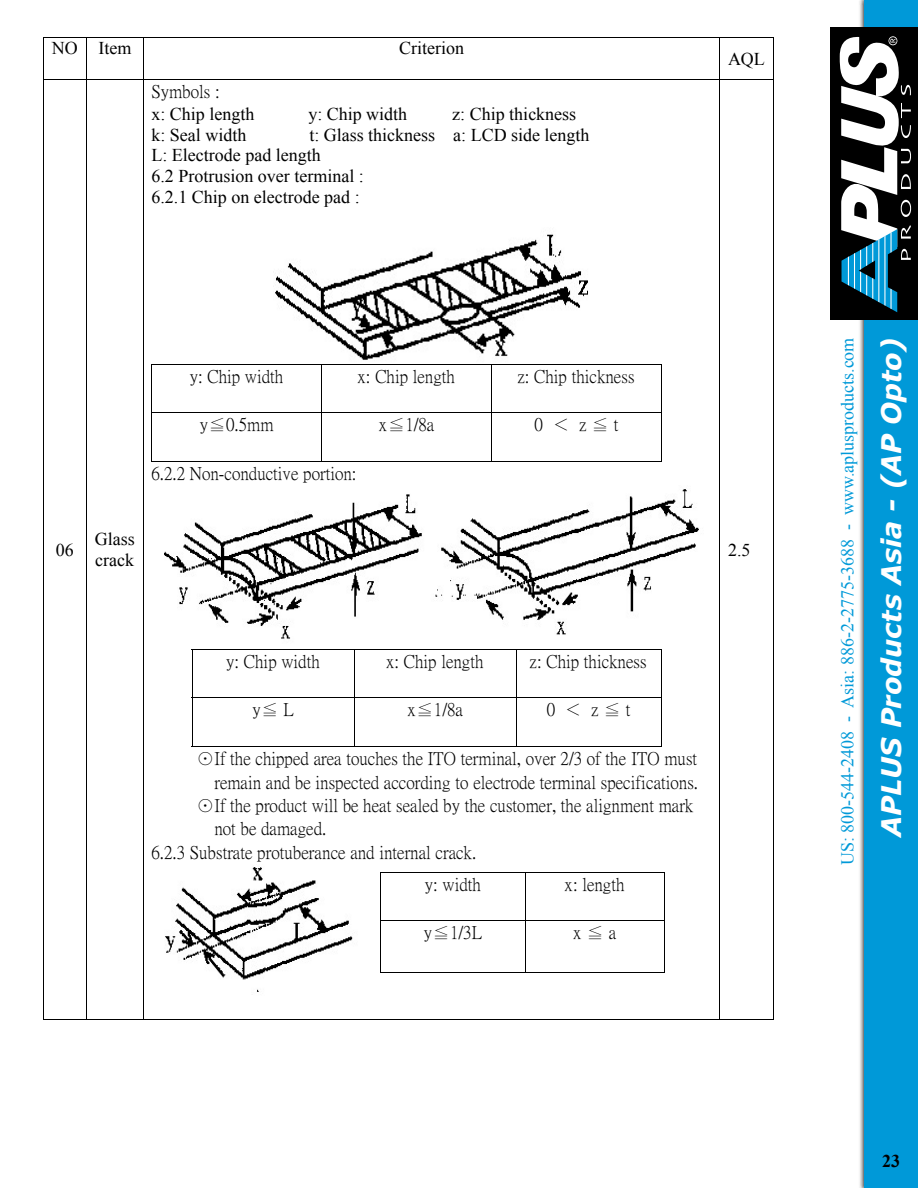
<style>
.page{position:relative;width:918px;height:1188px;background:#fff}
.page>*{position:absolute;margin:0;border:0;box-sizing:border-box;transform-origin:0 0}
.t1{font:italic 700 27px "Verdana";color:#fff}
.t2{font:18px "P Ming Li U";color:#000}
.t3{font:18px/20.7px "Times New Roman";color:#000}
.t4{font:18px "Times New Roman";color:#0099d8}
.t5{font:700 18px "Times New Roman";color:#000}
</style>
<div class="page">
<hr style="left:43px;top:37px;width:731px;height:1px;background:#000">
<hr style="left:43px;top:38px;width:1px;height:41px;background:#000">
<hr style="left:86px;top:38px;width:1px;height:41px;background:#000">
<hr style="left:143px;top:38px;width:1px;height:41px;background:#000">
<hr style="left:720px;top:38px;width:1px;height:41px;background:#000">
<hr style="left:773px;top:38px;width:1px;height:41px;background:#000">
<img style="left:275px;top:234px;width:313px;height:126px">
<hr style="left:151px;top:364px;width:511px;height:1px;background:#000">
<hr style="left:151px;top:365px;width:1px;height:47px;background:#000">
<hr style="left:321px;top:365px;width:1px;height:47px;background:#000">
<hr style="left:491px;top:365px;width:1px;height:47px;background:#000">
<hr style="left:661px;top:365px;width:1px;height:47px;background:#000">
<hr style="left:151px;top:412px;width:511px;height:1px;background:#000">
<hr style="left:151px;top:413px;width:1px;height:49px;background:#000">
<hr style="left:151px;top:461px;width:170px;height:1px;background:#000">
<hr style="left:321px;top:413px;width:1px;height:49px;background:#000">
<hr style="left:322px;top:461px;width:169px;height:1px;background:#000">
<hr style="left:491px;top:413px;width:1px;height:49px;background:#000">
<hr style="left:492px;top:461px;width:169px;height:1px;background:#000">
<hr style="left:661px;top:413px;width:1px;height:49px;background:#000">
<img style="left:164px;top:489px;width:535px;height:150px">
<hr style="left:192px;top:649px;width:470px;height:1px;background:#000">
<hr style="left:192px;top:650px;width:1px;height:47px;background:#000">
<hr style="left:354px;top:650px;width:1px;height:47px;background:#000">
<hr style="left:516px;top:650px;width:1px;height:47px;background:#000">
<hr style="left:661px;top:650px;width:1px;height:47px;background:#000">
<hr style="left:192px;top:697px;width:470px;height:1px;background:#000">
<hr style="left:192px;top:698px;width:1px;height:49px;background:#000">
<hr style="left:192px;top:746px;width:162px;height:1px;background:#000">
<hr style="left:354px;top:698px;width:1px;height:49px;background:#000">
<hr style="left:355px;top:746px;width:161px;height:1px;background:#000">
<hr style="left:516px;top:698px;width:1px;height:49px;background:#000">
<hr style="left:517px;top:746px;width:144px;height:1px;background:#000">
<hr style="left:661px;top:698px;width:1px;height:49px;background:#000">
<img style="left:165px;top:867px;width:188px;height:125px">
<hr style="left:380px;top:873px;width:285px;height:1px;background:#000">
<hr style="left:380px;top:873px;width:1px;height:47px;background:#000">
<hr style="left:525px;top:873px;width:1px;height:47px;background:#000">
<hr style="left:664px;top:873px;width:1px;height:47px;background:#000">
<hr style="left:380px;top:920px;width:285px;height:1px;background:#000">
<hr style="left:380px;top:921px;width:1px;height:51px;background:#000">
<hr style="left:380px;top:972px;width:145px;height:1px;background:#000">
<hr style="left:525px;top:921px;width:1px;height:51px;background:#000">
<hr style="left:526px;top:972px;width:138px;height:1px;background:#000">
<hr style="left:664px;top:921px;width:1px;height:51px;background:#000">
<hr style="left:43px;top:79px;width:731px;height:1px;background:#000">
<hr style="left:43px;top:80px;width:1px;height:940px;background:#000">
<hr style="left:43px;top:1019px;width:43px;height:1px;background:#000">
<hr style="left:86px;top:80px;width:1px;height:940px;background:#000">
<hr style="left:86px;top:1019px;width:57px;height:1px;background:#000">
<hr style="left:143px;top:80px;width:1px;height:940px;background:#000">
<hr style="left:144px;top:1019px;width:576px;height:1px;background:#000">
<hr style="left:720px;top:80px;width:1px;height:940px;background:#000">
<hr style="left:720px;top:1019px;width:53px;height:1px;background:#000">
<hr style="left:773px;top:80px;width:1px;height:940px;background:#000">
<div style="left:858px;top:0;width:60px;height:1188px;background:#000;opacity:.75"></div>
<div style="left:864px;top:0;width:54px;height:1188px;background:#0099d8"></div>
<div style="left:830px;top:27px;width:88px;height:293px;background:#000"></div>
<svg style="left:840px;top:36px;width:71px;height:276px"></svg>
<p class="t3" style="left:52px;top:37px;width:81px">NO Item</p>
<p class="t3" style="left:399px;top:37px;width:66px">Criterion</p>
<p class="t2" style="left:151px;top:83px;width:70px">Symbols :</p>
<p class="t3" style="left:151px;top:103px;width:105px">x: Chip length</p>
<p class="t3" style="left:308px;top:103px;width:100px">y: Chip width</p>
<p class="t3" style="left:452px;top:103px;width:126px">z: Chip thickness</p>
<p class="t3" style="left:151px;top:124px;width:97px">k: Seal width</p>
<p class="t3" style="left:151px;top:124px;width:440px;text-indent:158px">t: Glass thickness a: LCD side length<br>L: Electrode pad length<br>6.2 Protrusion over terminal :<br>6.2.1 Chip on electrode pad :</p>
<p class="t3" style="left:728px;top:48px;width:38px">AQL</p>
<p class="t2" style="left:190px;top:368px;width:95px">y: Chip width</p>
<p class="t2" style="left:358px;top:368px;width:99px">x: Chip length</p>
<p class="t2" style="left:517px;top:368px;width:119px">z: Chip thickness</p>
<p class="t2" style="left:200px;top:415px;width:75px">y≦0.5mm</p>
<p class="t2" style="left:379px;top:415px;width:57px">x≦1/8a</p>
<p class="t2" style="left:535px;top:415px;width:85px">0 ＜ z ≦ t</p>
<p class="t2" style="left:151px;top:465px;width:207px">6.2.2 Non-conductive portion:</p>
<p class="t3" style="left:56px;top:539px;width:19px">06</p>
<p class="t3" style="left:95px;top:529px;width:42px">Glass crack</p>
<p class="t3" style="left:728px;top:539px;width:24px">2.5</p>
<p class="t2" style="left:226px;top:653px;width:95px">y: Chip width</p>
<p class="t2" style="left:386px;top:653px;width:99px">x: Chip length</p>
<p class="t2" style="left:530px;top:653px;width:119px">z: Chip thickness</p>
<p class="t2" style="left:252px;top:700px;width:43px">y≦ L</p>
<p class="t2" style="left:407px;top:700px;width:57px">x≦1/8a</p>
<p class="t2" style="left:547px;top:700px;width:85px">0 ＜ z ≦ t</p>
<p class="t2" style="left:196px;top:750px;width:502px">☉If the chipped area touches the ITO terminal, over 2/3 of the ITO must</p>
<p class="t2" style="left:214px;top:773px;width:485px">remain and be inspected according to electrode terminal specifications.</p>
<p class="t2" style="left:196px;top:797px;width:499px">☉If the product will be heat sealed by the customer, the alignment mark</p>
<p class="t2" style="left:214px;top:820px;width:113px">not be damaged.</p>
<p class="t2" style="left:151px;top:843px;width:326px">6.2.3 Substrate protuberance and internal crack.</p>
<p class="t2" style="left:425px;top:876px;width:58px">y: width</p>
<p class="t2" style="left:565px;top:876px;width:61px">x: length</p>
<p class="t2" style="left:424px;top:923px;width:60px">y≦1/3L</p>
<p class="t2" style="left:573px;top:923px;width:45px">x ≦ a</p>
<p class="t4" style="left:835px;top:865px;width:529px;rotate:-90deg">US: 800-544-2408 - Asia: 886-2-2775-3688 - www.aplusproducts.com</p>
<h1 class="t1" style="left:874px;top:837px;width:501px;rotate:-90deg">APLUS Products Asia - (AP Opto)</h1>
<p class="t5" style="left:882px;top:1149px;width:19px">23</p>
</div>
